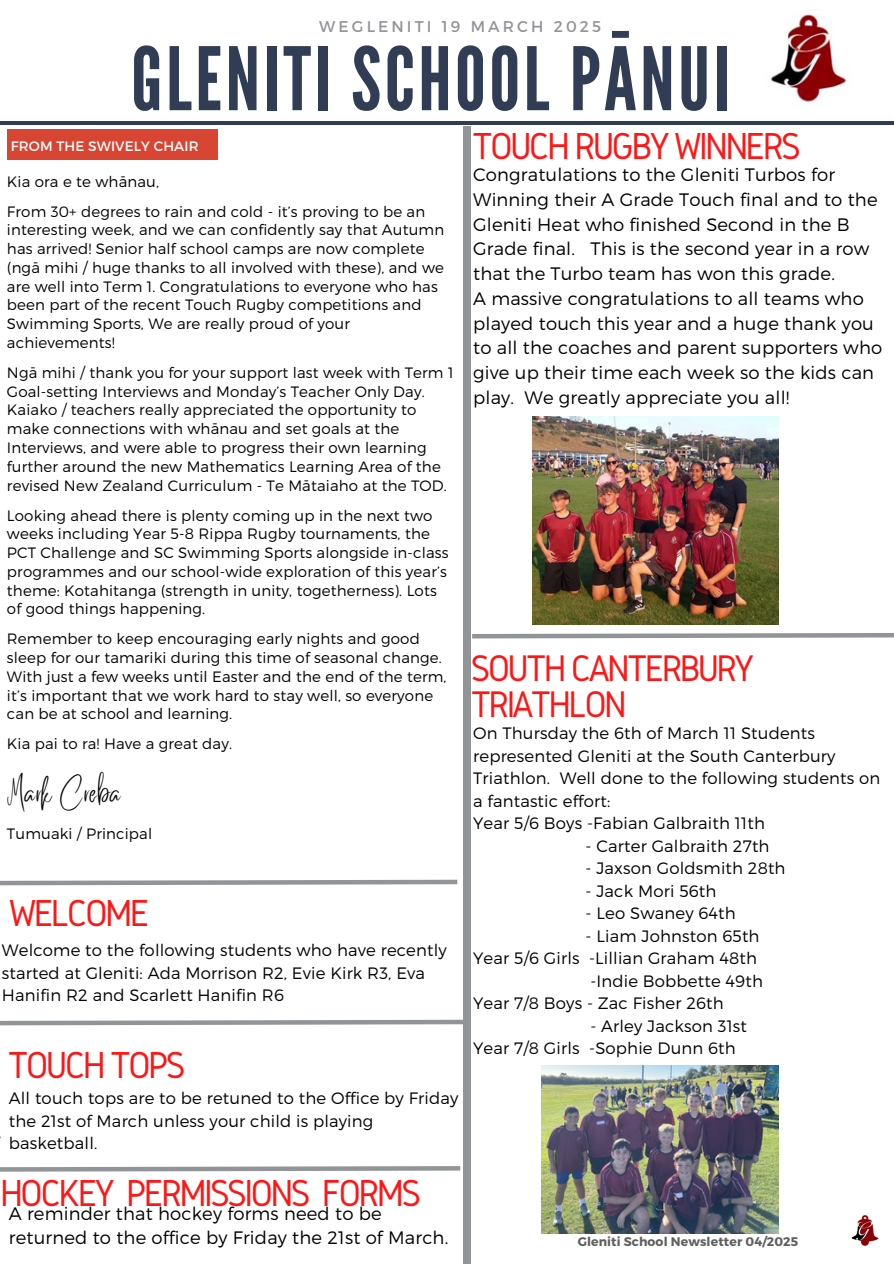
<style>
.page{position:relative;width:894px;height:1264px;background:#fff}
.page>*{position:absolute;margin:0;border:0;box-sizing:border-box;transform-origin:0 0}
.t1{font:87.15px "League Gothic";letter-spacing:.04em;color:#313c55}
.t2{font:39px "Gidole";letter-spacing:-.07em;color:#ff1616}
.t3{font:38.4px/36.6px "Gidole";letter-spacing:-.07em;color:#ff1616}
.t4{font:24px "Better Saturday";letter-spacing:.01em;color:#000}
.t5{font:300 18px/24.8px "Montserrat";letter-spacing:.01em;color:#000}
.t6{font:300 16.5px/22.5px "Montserrat";letter-spacing:.01em;color:#000}
.t7{font:15.6px "Montserrat";letter-spacing:.2em;color:#919597}
.t8{font:300 15px/18.8px "Montserrat";letter-spacing:.01em;color:#000}
.t9{font:13.65px "Montserrat";letter-spacing:.01em;color:#fff}
.t10{font:700 12.45px "Montserrat";letter-spacing:.01em;color:#5f5f5f}
</style>
<div class="page">
<hr style="left:0;top:122px;width:893px;height:3px;background:#313c55">
<div style="left:463px;top:126px;width:8px;height:1137px;background:#919597"></div>
<div style="left:7px;top:129px;width:210px;height:31px;background:#d84633"></div>
<img style="left:771px;top:14px;width:77px;height:88px">
<img style="left:851px;top:1215px;width:28px;height:31px">
<svg style="left:0;top:1136px;width:461px;height:36px"></svg>
<svg style="left:0;top:1019px;width:463px;height:7px"></svg>
<img style="left:541px;top:1065px;width:237px;height:168px">
<img style="left:532px;top:416px;width:246px;height:208px">
<svg style="left:472px;top:633px;width:421px;height:6px;background:#acafb0"></svg>
<svg style="left:0;top:879px;width:458px;height:7px"></svg>
<h6 class="t7" style="left:319px;top:16px;width:283px">WEGLENITI 19 MARCH 2025</h6>
<h6 class="t1" style="left:131px;top:29px;width:600px">GLENITI SCHOOL PĀNUI</h6>
<p class="t9" style="left:11px;top:137px;width:189px">FROM THE SWIVELY CHAIR</p>
<h5 class="t8" style="left:7px;top:171px;width:154px">Kia ora e te whānau,</h5>
<h1 class="t8" style="left:7px;top:201px;width:438px">From 30+ degrees to rain and cold - it’s proving to be an interesting week, and we can confidently say that Autumn has arrived! Senior half school camps are now complete (ngā mihi / huge thanks to all involved with these), and we are well into Term 1. Congratulations to everyone who has been part of the recent Touch Rugby competitions and Swimming Sports, We are really proud of your achievements!</h1>
<h4 class="t8" style="left:7px;top:362px;width:448px">Ngā mihi / thank you for your support last week with Term 1<br>Goal-setting Interviews and Monday’s Teacher Only Day.<br>Kaiako / teachers really appreciated the opportunity to make connections with whānau and set goals at the Interviews, and were able to progress their own learning further around the new Mathematics Learning Area of the revised New Zealand Curriculum - Te Mātaiaho at the TOD.</h4>
<h2 class="t8" style="left:7px;top:505px;width:443px">Looking ahead there is plenty coming up in the next two weeks including Year 5-8 Rippa Rugby tournaments, the PCT Challenge and SC Swimming Sports alongside in-class programmes and our school-wide exploration of this year’s theme: Kotahitanga (strength in unity, togetherness). Lots of good things happening.</h2>
<p class="t8" style="left:7px;top:629px;width:441px">Remember to keep encouraging early nights and good sleep for our tamariki during this time of seasonal change.<br>With just a few weeks until Easter and the end of the term, it’s important that we work hard to stay well, so everyone can be at school and learning.</p>
<h6 class="t8" style="left:7px;top:734px;width:226px">Kia pai to ra! Have a great day.</h6>
<h6 class="t4" style="left:7px;top:788px;width:115px">Mark Creba</h6>
<h6 class="t8" style="left:7px;top:824px;width:147px">Tumuaki / Principal</h6>
<h6 class="t2" style="left:9px;top:891px;width:142px">WELCOME</h6>
<p class="t6" style="left:2px;top:938px;width:446px">Welcome to the following students who have recently started at Gleniti: Ada Morrison R2, Evie Kirk R3, Eva<br>Hanifin R2 and Scarlett Hanifin R6</p>
<h4 class="t2" style="left:8px;top:1043px;width:179px">TOUCH TOPS</h4>
<p class="t6" style="left:9px;top:1086px;width:451px">All touch tops are to be retuned to the Office by Friday the 21st of March unless your child is playing basketball.</p>
<h3 class="t2" style="left:0;top:1171px;width:423px">HOCKEY PERMISSIONS FORMS</h3>
<h2 class="t5" style="left:9px;top:1199px;width:441px">A reminder that hockey forms need to be returned to the office by Friday the 21st of March.</h2>
<p class="t2" style="left:472px;top:125px;width:330px">TOUCH RUGBY WINNERS</p>
<h2 class="t5" style="left:473px;top:161px;width:410px">Congratulations to the Gleniti Turbos for Winning their A Grade Touch final and to the Gleniti Heat who finished Second in the B Grade final. This is the second year in a row that the Turbo team has won this grade.<br>A massive congratulations to all teams who played touch this year and a huge thank you to all the coaches and parent supporters who give up their time each week so the kids can play. We greatly appreciate you all!</h2>
<h4 class="t3" style="left:471px;top:649px;width:285px">SOUTH CANTERBURY<br>TRIATHLON</h4>
<p class="t6" style="left:473px;top:721px;width:408px">On Thursday the 6th of March 11 Students represented Gleniti at the South Canterbury Triathlon. Well done to the following students on a fantastic effort:<br>Year 5/6 Boys -Fabian Galbraith 11th</p>
<p class="t6" style="left:585px;top:833px;width:185px">- Carter Galbraith 27th</p>
<p class="t6" style="left:585px;top:856px;width:201px">- Jaxson Goldsmith 28th</p>
<p class="t6" style="left:585px;top:878px;width:132px">- Jack Mori 56th</p>
<p class="t6" style="left:585px;top:901px;width:152px">- Leo Swaney 64th</p>
<p class="t6" style="left:585px;top:923px;width:175px">- Liam Johnston 65th</p>
<p class="t6" style="left:473px;top:946px;width:285px">Year 5/6 Girls -Lillian Graham 48th</p>
<p class="t6" style="left:590px;top:968px;width:174px">-Indie Bobbette 49th</p>
<p class="t6" style="left:473px;top:991px;width:252px">Year 7/8 Boys - Zac Fisher 26th</p>
<p class="t6" style="left:473px;top:1013px;width:275px;text-indent:117px">- Arley Jackson 31st<br>Year 7/8 Girls -Sophie Dunn 6th</p>
<h6 class="t10" style="left:577px;top:1233px;width:222px">Gleniti School Newsletter 04/2025</h6>
</div>
